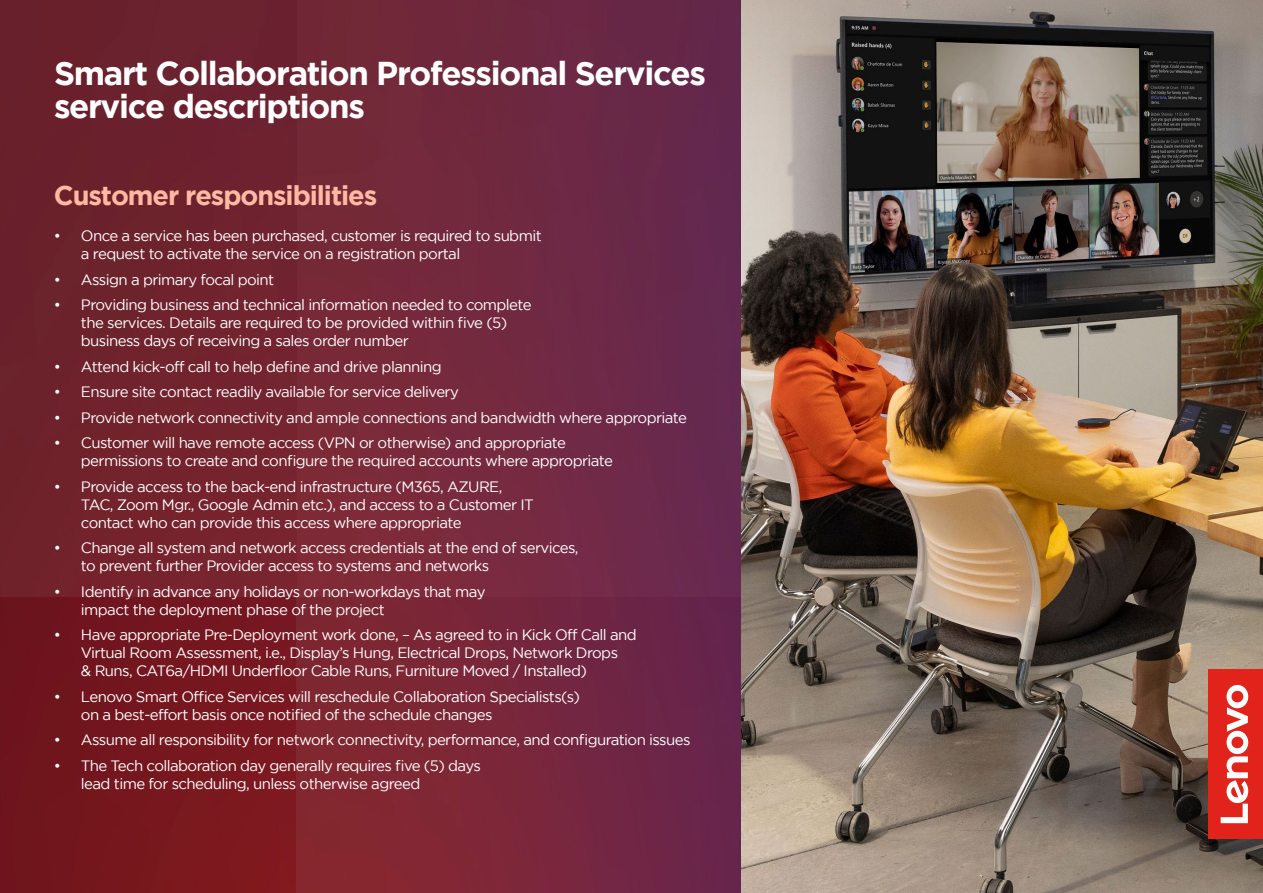
<style>
.page{position:relative;width:1263px;height:893px;background:#fff}
.page>*{position:absolute;margin:0;border:0;box-sizing:border-box;transform-origin:0 0}
.t1{font:700 33px/33px "Gotham";letter-spacing:-.04em;color:#fff}
.t2{font:700 27px "Gotham";letter-spacing:-.04em;color:#ffb9a2}
.t3{font:15px/18px "Gotham";letter-spacing:-.04em;color:#fff}
</style>
<div class="page">
<img style="left:0;top:596px;width:296px;height:297px">
<svg style="left:296px;top:596px;width:445px;height:297px;background:#76263c"></svg>
<svg style="left:296px;top:0;width:445px;height:596px;background:#702841"></svg>
<div style="left:0;top:0;width:296px;height:596px;background:#6d222d"></div>
<img style="left:741px;top:0;width:522px;height:893px">
<div style="left:1208px;top:670px;width:55px;height:169px;background:#e2231b"></div>
<svg style="left:1221px;top:685px;width:27px;height:138px"></svg>
<h1 class="t1" style="left:54px;top:56px;width:653px">Smart Collaboration Professional Services service descriptions</h1>
<h2 class="t2" style="left:54px;top:180px;width:325px">Customer responsibilities</h2>
<p class="t3" style="left:81px;top:226px;width:462px;text-indent:-27px">• Once a service has been purchased, customer is required to submit a request to activate the service on a registration portal</p>
<p class="t3" style="left:54px;top:270px;width:222px">• Assign a primary focal point</p>
<p class="t3" style="left:81px;top:295px;width:452px;text-indent:-27px">• Providing business and technical information needed to complete the services. Details are required to be provided within five (5) business days of receiving a sales order number</p>
<p class="t3" style="left:54px;top:357px;width:389px">• Attend kick-off call to help define and drive planning</p>
<p class="t3" style="left:54px;top:382px;width:406px">• Ensure site contact readily available for service delivery</p>
<p class="t3" style="left:54px;top:408px;width:634px">• Provide network connectivity and ample connections and bandwidth where appropriate</p>
<p class="t3" style="left:81px;top:433px;width:534px;text-indent:-27px">• Customer will have remote access (VPN or otherwise) and appropriate permissions to create and configure the required accounts where appropriate</p>
<p class="t3" style="left:81px;top:477px;width:454px;text-indent:-27px">• Provide access to the back-end infrastructure (M365, AZURE,<br>TAC, Zoom Mgr., Google Admin etc.), and access to a Customer IT contact who can provide this access where appropriate</p>
<p class="t3" style="left:81px;top:538px;width:499px;text-indent:-27px">• Change all system and network access credentials at the end of services, to prevent further Provider access to systems and networks</p>
<p class="t3" style="left:81px;top:582px;width:406px;text-indent:-27px">• Identify in advance any holidays or non-workdays that may impact the deployment phase of the project</p>
<p class="t3" style="left:81px;top:625px;width:557px;text-indent:-27px">• Have appropriate Pre-Deployment work done, – As agreed to in Kick Off Call and<br>Virtual Room Assessment, i.e., Display’s Hung, Electrical Drops, Network Drops<br>&amp; Runs, CAT6a/HDMI Underfloor Cable Runs, Furniture Moved / Installed)</p>
<p class="t3" style="left:81px;top:687px;width:501px;text-indent:-27px">• Lenovo Smart Office Services will reschedule Collaboration Specialists(s) on a best-effort basis once notified of the schedule changes</p>
<p class="t3" style="left:54px;top:730px;width:638px">• Assume all responsibility for network connectivity, performance, and configuration issues</p>
<p class="t3" style="left:81px;top:756px;width:401px;text-indent:-27px">• The Tech collaboration day generally requires five (5) days lead time for scheduling, unless otherwise agreed</p>
</div>
